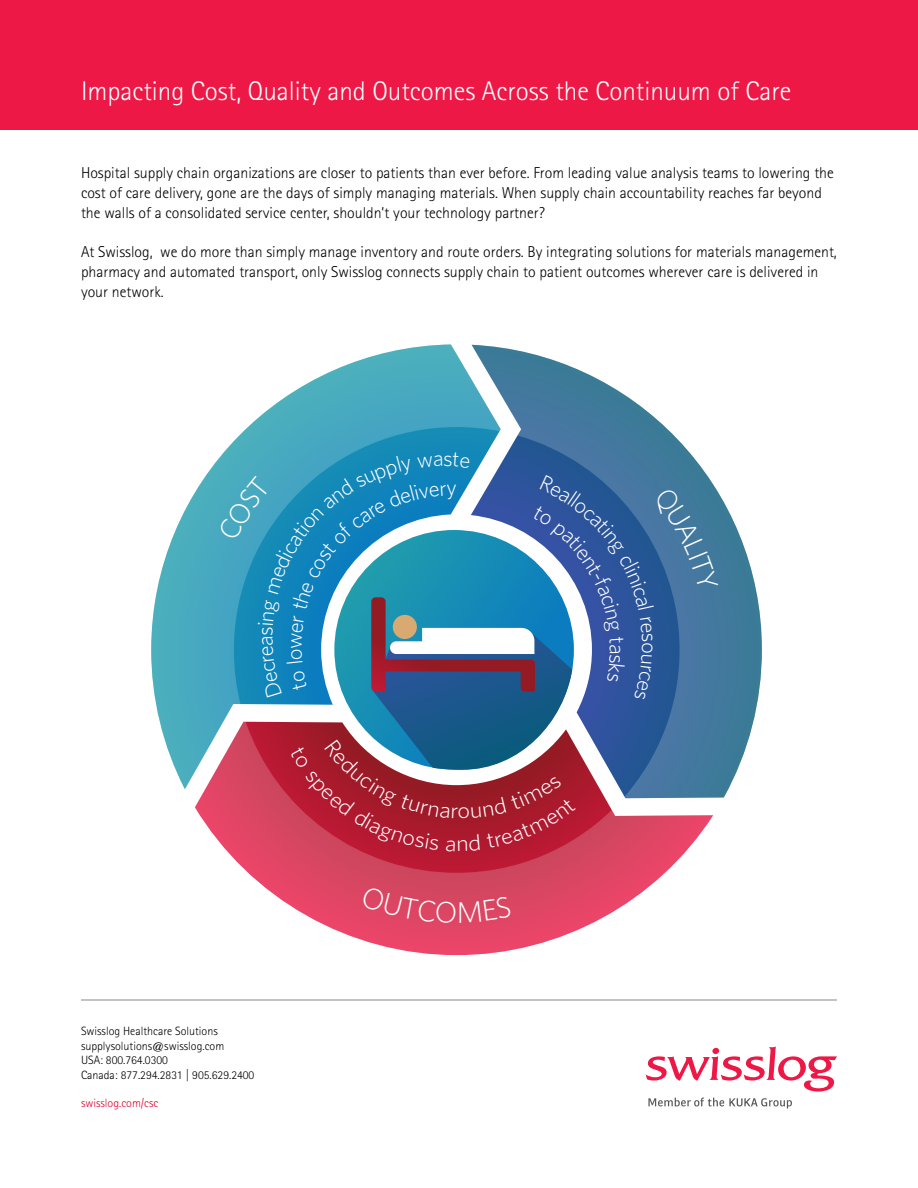
<style>
.page{position:relative;width:918px;height:1188px;background:#fff}
.page>*{position:absolute;margin:0;border:0;box-sizing:border-box;transform-origin:0 0}
.t1{font:300 27px "Rotis Sans Serif Pro";color:#fff}
.t2{font:300 22.05px "AH Kerrigan";color:#fff}
.t3{font:300 15.75px/19.6px "Rotis Sans Serif Pro";color:#000}
.t4{font:300 12px "Rotis Sans Serif Pro";color:#000}
.t5{font:300 12px "Rotis Sans Serif Pro";color:#dd0031}
</style>
<div class="page">
<div style="left:0;top:0;width:918px;height:129px;background:#ed1846"></div>
<svg style="left:648px;top:1098px;width:144px;height:11px"></svg>
<svg style="left:646px;top:1046px;width:191px;height:46px"></svg>
<hr style="left:81px;top:999px;width:756px;height:2px;background:#939598">
<svg style="left:195px;top:789px;width:491px;height:166px"></svg>
<svg style="left:501px;top:347px;width:261px;height:451px"></svg>
<svg style="left:151px;top:344px;width:350px;height:445px;fill:#4baec1"></svg>
<svg style="left:218px;top:453px;width:500px;height:398px"></svg>
<div style="left:361px;top:886px;width:150px;height:37px;background:#da4662"></div>
<p class="t1" style="left:81px;top:75px;width:712px">Impacting Cost, Quality and Outcomes Across the Continuum of Care</p>
<p class="t3" style="left:81px;top:163px;width:754px">Hospital supply chain organizations are closer to patients than ever before. From leading value analysis teams to lowering the cost of care delivery, gone are the days of simply managing materials. When supply chain accountability reaches far beyond the walls of a consolidated service center, shouldn’t your technology partner?</p>
<p class="t3" style="left:81px;top:242px;width:757px">At Swisslog, we do more than simply manage inventory and route orders. By integrating solutions for materials management, pharmacy and automated transport, only Swisslog connects supply chain to patient outcomes wherever care is delivered in your network.</p>
<p class="t4" style="left:81px;top:1024px;width:138px">Swisslog Healthcare Solutions</p>
<p class="t4" style="left:81px;top:1039px;width:145px">supplysolutions@swisslog.com</p>
<p class="t4" style="left:81px;top:1053px;width:89px">USA: 800.764.0300</p>
<p class="t4" style="left:81px;top:1068px;width:175px">Canada: 877.294.2831 | 905.629.2400</p>
<p class="t5" style="left:81px;top:1096px;width:79px">swisslog.com/csc</p>
<p class="t2" style="left:630px;top:644px;width:11px;rotate:90deg">a</p>
</div>
